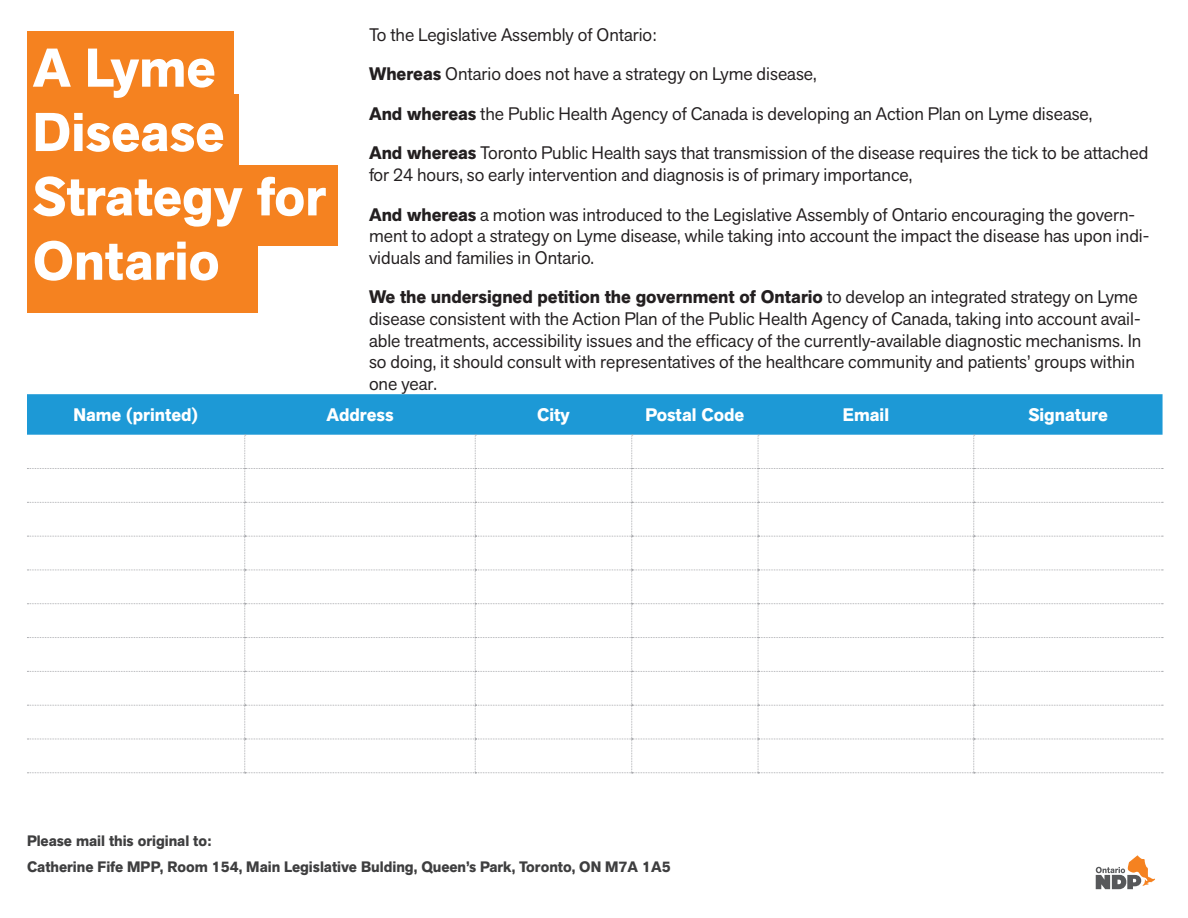
<style>
.page{position:relative;width:1188px;height:918px;background:#fff}
.page>*{position:absolute;margin:0;border:0;box-sizing:border-box;transform-origin:0 0}
.t1{font:700 54px/64.3px "Akzid Grtsk Next";color:#fff}
.t2{font:18px/21.6px "Akzid Grtsk Next";color:#231f20}
.t3{font:700 18px "Akzid Grtsk Next";color:#fff}
.t4{font:700 15px "Akzid Grtsk Next";color:#3e3e3f}
.s1{font-weight:700}
</style>
<div class="page">
<div style="left:27px;top:31px;width:207px;height:79px;background:#f58220"></div>
<div style="left:27px;top:95px;width:211px;height:85px;background:#f58220"></div>
<div style="left:27px;top:165px;width:311px;height:81px;background:#f58220"></div>
<div style="left:27px;top:394px;width:1136px;height:41px;background:#1d99d6"></div>
<svg style="left:27px;top:435px;width:1136px;height:338px"></svg>
<svg style="left:1096px;top:855px;width:59px;height:34px"></svg>
<div style="left:27px;top:232px;width:230px;height:82px;background:#f58220"></div>
<p class="t1" style="left:33px;top:36px;width:295px">A Lyme<br>Disease<br>Strategy for<br>Ontario</p>
<p class="t2" style="left:369px;top:23px;width:289px">To the Legislative Assembly of Ontario:</p>
<p class="t2" style="left:369px;top:63px;width:449px"><span class="s1">Whereas</span> Ontario does not have a strategy on Lyme disease,</p>
<p class="t2" style="left:369px;top:102px;width:725px"><span class="s1">And whereas</span> the Public Health Agency of Canada is developing an Action Plan on Lyme disease,</p>
<p class="t2" style="left:369px;top:142px;width:781px"><span class="s1">And whereas</span> Toronto Public Health says that transmission of the disease requires the tick to be attached for 24 hours, so early intervention and diagnosis is of primary importance,</p>
<p class="t2" style="left:369px;top:203px;width:782px"><span class="s1">And whereas</span> a motion was introduced to the Legislative Assembly of Ontario encouraging the govern&shy;ment to adopt a strategy on Lyme disease, while taking into account the impact the disease has upon indi&shy;viduals and families in Ontario.</p>
<p class="t2" style="left:369px;top:286px;width:774px"><span class="s1">We the undersigned petition the government of Ontario</span> to develop an integrated strategy on Lyme disease consistent with the Action Plan of the Public Health Agency of Canada, taking into account avail&shy;able treatments, accessibility issues and the efficacy of the currently-available diagnostic mechanisms. In so doing, it should consult with representatives of the healthcare community and patients’ groups within one year.</p>
<p class="t3" style="left:73px;top:403px;width:127px">Name (printed)</p>
<p class="t3" style="left:326px;top:403px;width:69px">Address</p>
<p class="t3" style="left:537px;top:403px;width:34px">City</p>
<p class="t3" style="left:646px;top:403px;width:100px">Postal Code</p>
<p class="t3" style="left:843px;top:403px;width:48px">Email</p>
<p class="t3" style="left:1028px;top:403px;width:81px">Signature</p>
<p class="t4" style="left:27px;top:831px;width:186px">Please mail this original to:</p>
<p class="t4" style="left:27px;top:857px;width:645px">Catherine Fife MPP, Room 154, Main Legislative Bulding, Queen’s Park, Toronto, ON M7A 1A5</p>
</div>
